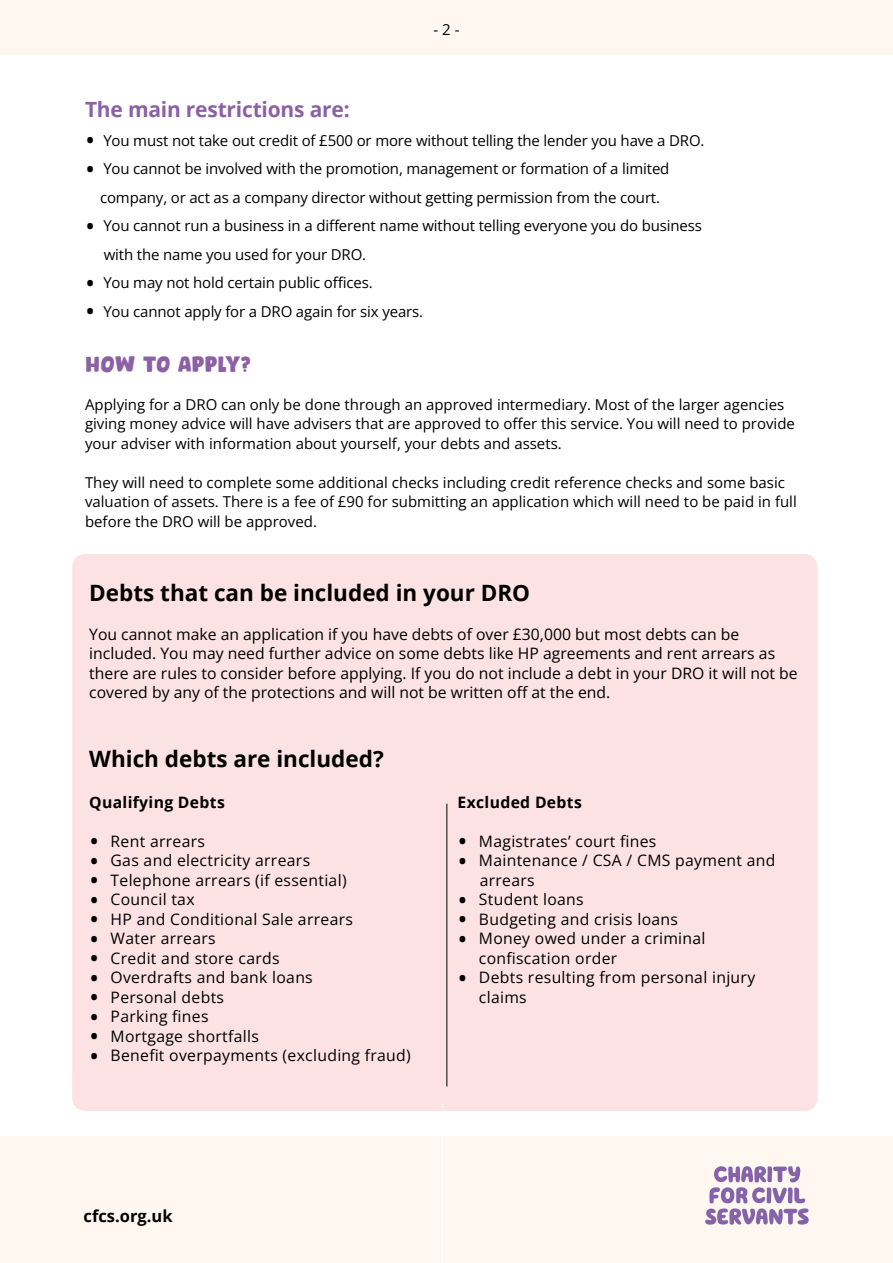
<style>
.page{position:relative;width:893px;height:1263px;background:#fff}
.page>*{position:absolute;margin:0;border:0;box-sizing:border-box;transform-origin:0 0}
.t1{font:700 22.5px "Open Sans";color:#000}
.t2{font:22.5px "Mind Boggle";letter-spacing:-.03em;color:#8c60a5}
.t3{font:700 21px "Open Sans";letter-spacing:-.01em;color:#8c60a5}
.t4{font:700 16.5px "Open Sans";color:#000}
.t5{font:15.75px/19.5px "Open Sans";letter-spacing:.02em;color:#000}
.t6{font:15.75px/19.5px "Open Sans";color:#000}
.t7{font:700 15.75px "Open Sans";letter-spacing:.02em;color:#000}
.t8{font:15px/19.5px "Open Sans";color:#000}
.s1{font-size:27px}
</style>
<div class="page">
<div style="left:0;top:1136px;width:893px;height:127px;background:#fff7f0"></div>
<svg style="left:705px;top:1166px;width:104px;height:59px"></svg>
<div style="left:0;top:0;width:893px;height:54px;background:#fff7f0"></div>
<div style="left:72px;top:554px;width:745px;height:557px;background:#fce2e2;border-radius:13px"></div>
<hr style="left:442px;top:895px;width:1px;height:368px;background:#fff">
<hr style="left:446px;top:804px;width:1px;height:282px;background:#000">
<p class="t8" style="left:433px;top:19px;width:28px">- 2 -</p>
<h2 class="t3" style="left:85px;top:95px;width:266px">The main restrictions are:</h2>
<p class="t8" style="left:85px;top:130px;width:621px"><span class="s1">•</span> You must not take out credit of £500 or more without telling the lender you have a DRO.</p>
<p class="t8" style="left:85px;top:154px;width:586px;line-height:28.5px;text-align:center"><span class="s1">•</span> You cannot be involved with the promotion, management or formation of a limited company, or act as a company director without getting permission from the court.</p>
<p class="t8" style="left:104px;top:211px;width:600px;line-height:28.5px;text-indent:-19px"><span class="s1">•</span> You cannot run a business in a different name without telling everyone you do business with the name you used for your DRO.</p>
<p class="t8" style="left:85px;top:272px;width:289px"><span class="s1">•</span> You may not hold certain public offices.</p>
<p class="t8" style="left:85px;top:301px;width:340px"><span class="s1">•</span> You cannot apply for a DRO again for six years.</p>
<h1 class="t2" style="left:85px;top:351px;width:168px">HOW TO APPLY?</h1>
<p class="t8" style="left:85px;top:394px;width:711px">Applying for a DRO can only be done through an approved intermediary. Most of the larger agencies giving money advice will have advisers that are approved to offer this service. You will need to provide your adviser with information about yourself, your debts and assets.</p>
<p class="t8" style="left:85px;top:472px;width:713px">They will need to complete some additional checks including credit reference checks and some basic valuation of assets. There is a fee of £90 for submitting an application which will need to be paid in full before the DRO will be approved.</p>
<h1 class="t1" style="left:89px;top:577px;width:442px">Debts that can be included in your DRO</h1>
<p class="t6" style="left:89px;top:624px;width:710px">You cannot make an application if you have debts of over £30,000 but most debts can be included. You may need further advice on some debts like HP agreements and rent arrears as there are rules to consider before applying. If you do not include a debt in your DRO it will not be covered by any of the protections and will not be written off at the end.</p>
<h1 class="t1" style="left:89px;top:743px;width:296px">Which debts are included?</h1>
<p class="t7" style="left:89px;top:791px;width:137px">Qualifying Debts</p>
<p class="t5" style="left:89px;top:831px;width:117px"><span class="s1">•</span> Rent arrears</p>
<p class="t5" style="left:89px;top:850px;width:222px"><span class="s1">•</span> Gas and electricity arrears</p>
<p class="t5" style="left:89px;top:870px;width:259px"><span class="s1">•</span> Telephone arrears (if essential)</p>
<p class="t5" style="left:89px;top:889px;width:107px"><span class="s1">•</span> Council tax</p>
<p class="t5" style="left:89px;top:909px;width:265px"><span class="s1">•</span> HP and Conditional Sale arrears</p>
<p class="t5" style="left:89px;top:928px;width:128px"><span class="s1">•</span> Water arrears</p>
<p class="t5" style="left:89px;top:948px;width:192px"><span class="s1">•</span> Credit and store cards</p>
<p class="t5" style="left:89px;top:967px;width:225px"><span class="s1">•</span> Overdrafts and bank loans</p>
<p class="t5" style="left:89px;top:987px;width:136px"><span class="s1">•</span> Personal debts</p>
<p class="t5" style="left:89px;top:1006px;width:121px"><span class="s1">•</span> Parking fines</p>
<p class="t5" style="left:89px;top:1026px;width:171px"><span class="s1">•</span> Mortgage shortfalls</p>
<p class="t5" style="left:89px;top:1045px;width:323px"><span class="s1">•</span> Benefit overpayments (excluding fraud)</p>
<p class="t7" style="left:458px;top:791px;width:126px">Excluded Debts</p>
<p class="t5" style="left:458px;top:831px;width:200px"><span class="s1">•</span> Magistrates’ court fines</p>
<p class="t5" style="left:480px;top:850px;width:297px;text-indent:-22px"><span class="s1">•</span> Maintenance / CSA / CMS payment and arrears</p>
<p class="t5" style="left:458px;top:889px;width:128px"><span class="s1">•</span> Student loans</p>
<p class="t5" style="left:458px;top:909px;width:222px"><span class="s1">•</span> Budgeting and crisis loans</p>
<p class="t5" style="left:479px;top:928px;width:228px;text-indent:-21px"><span class="s1">•</span> Money owed under a criminal confiscation order</p>
<p class="t5" style="left:479px;top:967px;width:278px;text-indent:-21px"><span class="s1">•</span> Debts resulting from personal injury claims</p>
<p class="t4" style="left:84px;top:1204px;width:91px">cfcs.org.uk</p>
</div>
